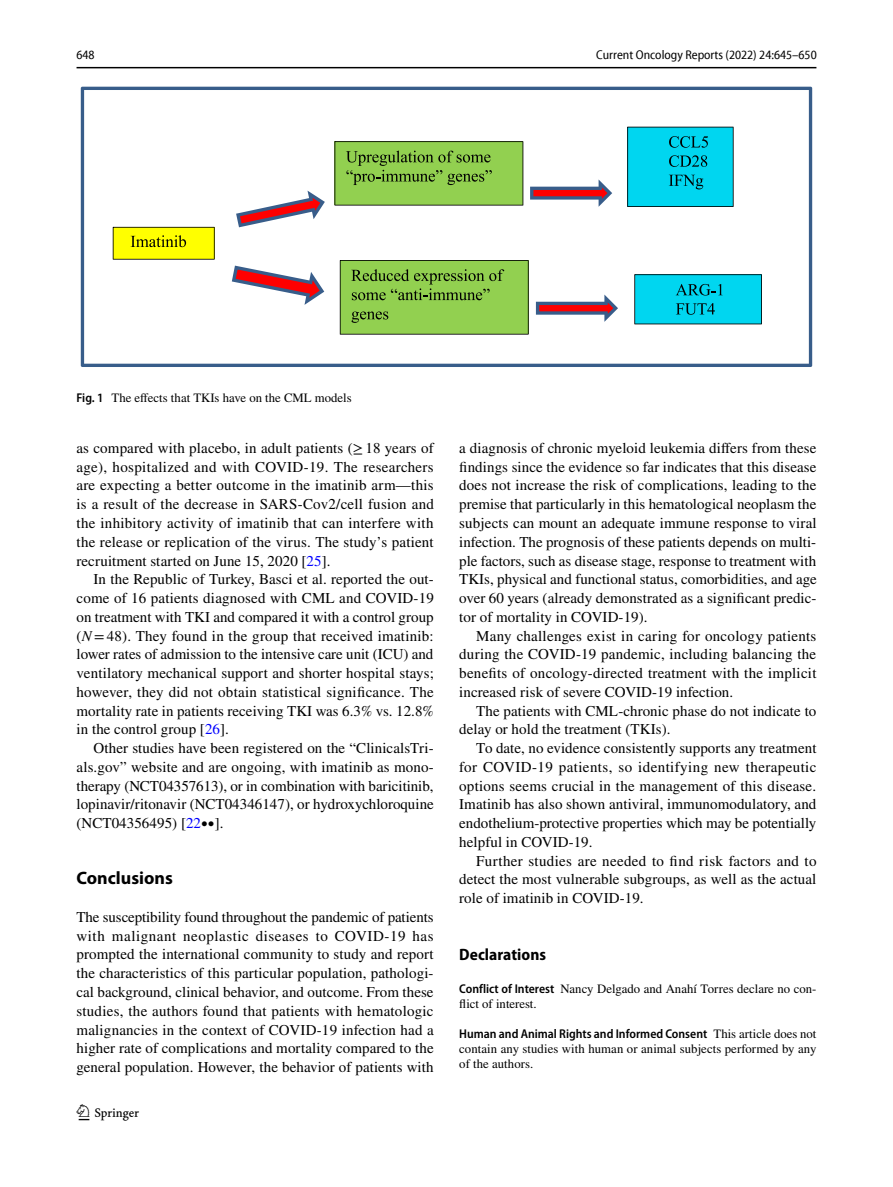
<style>
.page{position:relative;width:893px;height:1187px;background:#fff}
.page>*{position:absolute;margin:0;border:0;box-sizing:border-box;transform-origin:0 0}
.t1{font:22.5px "Springnew Regular 2";color:#000}
.t2{font:700 18px "Myriad Pro";color:#000}
.t3{font:700 semi-condensed 16.5px "Myriad Pro";letter-spacing:.005em;color:#000}
.t4{font:15px/18.8px "STIX";letter-spacing:.005em;color:#000;text-align:justify}
.t5{font:12.75px/15px "STIX";color:#000}
.t6{font:600 semi-condensed 12.75px "Myriad Pro";color:#000}
.t7{font:semi-condensed 12.75px "Myriad Pro Unic";color:#000}
.s1{font-family:"Myriad Pro";font-weight:600;font-stretch:semi-condensed}
.s2{color:#00f}
.s3{font-style:italic}
.s4{font-size:12.75px}
.s5{font-family:"STIX";font-weight:400;font-stretch:normal}
</style>
<div class="page">
<hr style="left:77px;top:67px;width:739px;height:1px;background:#000">
<svg style="left:81px;top:87px;width:731px;height:280px"></svg>
<svg style="left:113px;top:227px;width:102px;height:32px"></svg>
<p class="t7" style="left:77px;top:50px;width:20px">648</p>
<p class="t7" style="left:596px;top:50px;width:222px">Current Oncology Reports (2022) 24:645–650</p>
<p class="t5" style="left:77px;top:391px;width:277px"><span class="s1">Fig. 1</span> The effects that TKIs have on the CML models</p>
<p class="t4" style="left:77px;top:439px;width:359px">as compared with placebo, in adult patients (≥18 years of age), hospitalized and with COVID-19. The researchers are expecting a better outcome in the imatinib arm—this is a result of the decrease in SARS-Cov2/cell fusion and the inhibitory activity of imatinib that can interfere with the release or replication of the virus. The study’s patient recruitment started on June 15, 2020 [<span class="s2">25</span>].</p>
<p class="t4" style="left:77px;top:571px;width:359px;text-indent:17px">In the Republic of Turkey, Basci et al. reported the out&shy;come of 16 patients diagnosed with CML and COVID-19 on treatment with TKI and compared it with a control group (<span class="s3">N</span>=48). They found in the group that received imatinib: lower rates of admission to the intensive care unit (ICU) and ventilatory mechanical support and shorter hospital stays; however, they did not obtain statistical significance. The mortality rate in patients receiving TKI was 6.3% vs. 12.8% in the control group [<span class="s2">26</span>].</p>
<p class="t4" style="left:77px;top:739px;width:359px;text-indent:17px">Other studies have been registered on the “ClinicalsTri&shy;als.gov” website and are ongoing, with imatinib as mono&shy;therapy (NCT04357613), or in combination with baricitinib, lopinavir/ritonavir (NCT04346147), or hydroxychloroquine (NCT04356495) [<span class="s2">22</span><span class="s4">••</span>].</p>
<p class="t2" style="left:77px;top:866px;width:98px">Conclusions</p>
<p class="t4" style="left:77px;top:908px;width:359px">The susceptibility found throughout the pandemic of patients with malignant neoplastic diseases to COVID-19 has prompted the international community to study and report the characteristics of this particular population, pathologi&shy;cal background, clinical behavior, and outcome. From these studies, the authors found that patients with hematologic malignancies in the context of COVID-19 infection had a higher rate of complications and mortality compared to the general population. However, the behavior of patients with</p>
<h1 class="t1" style="left:79px;top:1104px;width:62px">1 3</h1>
<p class="t4" style="left:459px;top:439px;width:359px">a diagnosis of chronic myeloid leukemia differs from these findings since the evidence so far indicates that this disease does not increase the risk of complications, leading to the premise that particularly in this hematological neoplasm the subjects can mount an adequate immune response to viral infection. The prognosis of these patients depends on multi&shy;ple factors, such as disease stage, response to treatment with TKIs, physical and functional status, comorbidities, and age over 60 years (already demonstrated as a significant predic&shy;tor of mortality in COVID-19).</p>
<p class="t4" style="left:459px;top:627px;width:359px;text-indent:17px">Many challenges exist in caring for oncology patients during the COVID-19 pandemic, including balancing the benefits of oncology-directed treatment with the implicit increased risk of severe COVID-19 infection.</p>
<p class="t4" style="left:459px;top:702px;width:359px;text-indent:17px">The patients with CML-chronic phase do not indicate to delay or hold the treatment (TKIs).</p>
<p class="t4" style="left:459px;top:739px;width:359px;text-indent:17px">To date, no evidence consistently supports any treatment for COVID-19 patients, so identifying new therapeutic options seems crucial in the management of this disease.<br>Imatinib has also shown antiviral, immunomodulatory, and endothelium-protective properties which may be potentially helpful in COVID-19.</p>
<p class="t4" style="left:459px;top:852px;width:359px;text-indent:17px">Further studies are needed to find risk factors and to detect the most vulnerable subgroups, as well as the actual role of imatinib in COVID-19.</p>
<p class="t3" style="left:459px;top:944px;width:88px">Declarations</p>
<p class="t5" style="left:459px;top:982px;width:359px"><span class="s1">Conflict of Interest</span> Nancy Delgado and Anahí Torres declare no con&shy;flict of interest.</p>
<p class="t6" style="left:459px;top:1026px;width:359px">Human and Animal Rights and Informed Consent <span class="s5">This article does not</span></p>
<p class="t5" style="left:459px;top:1042px;width:359px">contain any studies with human or animal subjects performed by any of the authors.</p>
</div>
